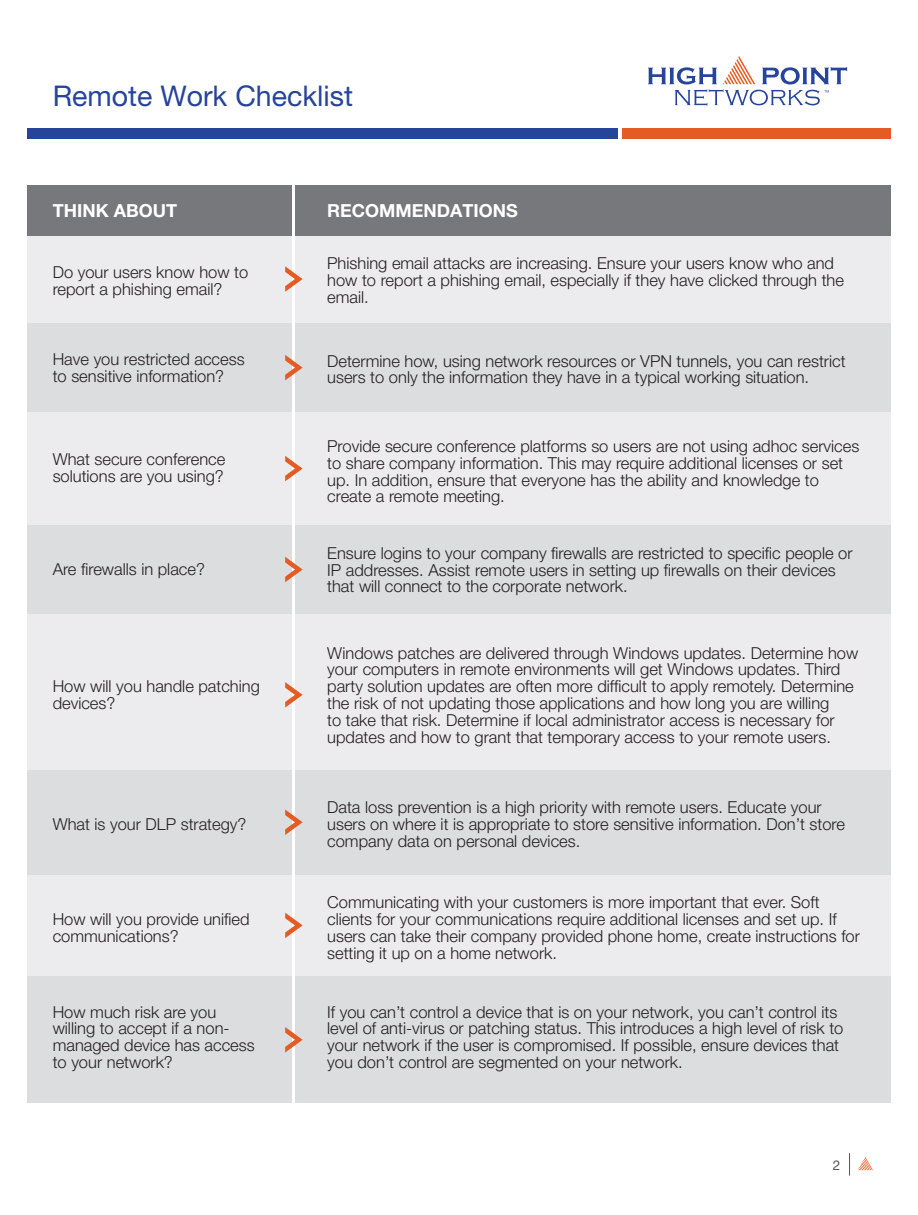
<style>
.page{position:relative;width:918px;height:1215px;background:#fff}
.page>*{position:absolute;margin:0;border:0;box-sizing:border-box;transform-origin:0 0}
.t1{font:28.5px "Helvetica Neue LT Pro";color:#27449b}
.t2{font:700 18px "Helvetica Neue LT Pro";color:#fff}
.t3{font:300 16.5px/16.8px "Helvetica Neue LT Pro";color:#231f20}
.t4{font:13.5px "Helvetica Neue LT Pro";color:#57585a}
</style>
<div class="page">
<svg style="left:648px;top:56px;width:199px;height:50px"></svg>
<div style="left:27px;top:128px;width:590px;height:11px;background:#27449b"></div>
<div style="left:622px;top:128px;width:269px;height:11px;background:#e55b24"></div>
<svg style="left:858px;top:1157px;width:15px;height:14px"></svg>
<svg style="left:849px;top:1153px;width:1px;height:23px"></svg>
<div style="left:27px;top:185px;width:864px;height:51px;background:#76787b"></div>
<div style="left:27px;top:236px;width:864px;height:88px;background:#ececee"></div>
<div style="left:27px;top:410px;width:864px;height:115px;background:#ececee"></div>
<div style="left:27px;top:610px;width:864px;height:163px;background:#ececee"></div>
<div style="left:27px;top:323px;width:864px;height:89px;background:#dcdddf"></div>
<div style="left:27px;top:525px;width:864px;height:89px;background:#dcdddf"></div>
<div style="left:27px;top:872px;width:864px;height:104px;background:#ececee"></div>
<div style="left:27px;top:770px;width:864px;height:104px;background:#dcdddf"></div>
<div style="left:27px;top:976px;width:864px;height:127px;background:#dcdddf"></div>
<hr style="left:293px;top:179px;width:2px;height:939px;background:#fff">
<svg style="left:285px;top:266px;width:18px;height:26px"></svg>
<svg style="left:285px;top:355px;width:18px;height:25px"></svg>
<svg style="left:285px;top:456px;width:18px;height:25px"></svg>
<svg style="left:285px;top:557px;width:18px;height:25px"></svg>
<svg style="left:285px;top:682px;width:18px;height:26px"></svg>
<svg style="left:285px;top:809px;width:18px;height:26px"></svg>
<svg style="left:285px;top:913px;width:18px;height:25px"></svg>
<svg style="left:285px;top:1027px;width:18px;height:26px"></svg>
<h1 class="t1" style="left:53px;top:79px;width:302px">Remote Work Checklist</h1>
<p class="t2" style="left:53px;top:199px;width:126px">THINK ABOUT</p>
<p class="t3" style="left:53px;top:263px;width:197px">Do your users know how to report a phishing email?</p>
<p class="t3" style="left:53px;top:350px;width:193px">Have you restricted access to sensitive information?</p>
<p class="t3" style="left:53px;top:450px;width:174px">What secure conference solutions are you using?</p>
<p class="t3" style="left:53px;top:561px;width:154px">Are firewalls in place?</p>
<p class="t3" style="left:53px;top:678px;width:209px">How will you handle patching devices?</p>
<p class="t3" style="left:53px;top:815px;width:195px">What is your DLP strategy?</p>
<p class="t3" style="left:53px;top:911px;width:198px">How will you provide unified communications?</p>
<p class="t3" style="left:53px;top:1003px;width:204px">How much risk are you willing to accept if a non&shy;managed device has access to your network?</p>
<p class="t2" style="left:327px;top:199px;width:192px">RECOMMENDATIONS</p>
<p class="t3" style="left:327px;top:255px;width:518px">Phishing email attacks are increasing. Ensure your users know who and how to report a phishing email, especially if they have clicked through the email.</p>
<p class="t3" style="left:327px;top:352px;width:520px">Determine how, using network resources or VPN tunnels, you can restrict users to only the information they have in a typical working situation.</p>
<p class="t3" style="left:327px;top:437px;width:534px">Provide secure conference platforms so users are not using adhoc services to share company information. This may require additional licenses or set up. In addition, ensure that everyone has the ability and knowledge to create a remote meeting.</p>
<p class="t3" style="left:327px;top:544px;width:527px">Ensure logins to your company firewalls are restricted to specific people or<br>IP addresses. Assist remote users in setting up firewalls on their devices that will connect to the corporate network.</p>
<p class="t3" style="left:327px;top:644px;width:533px">Windows patches are delivered through Windows updates. Determine how your computers in remote environments will get Windows updates. Third party solution updates are often more difficult to apply remotely. Determine the risk of not updating those applications and how long you are willing<br>to take that risk. Determine if local administrator access is necessary for updates and how to grant that temporary access to your remote users.</p>
<p class="t3" style="left:327px;top:799px;width:519px">Data loss prevention is a high priority with remote users. Educate your users on where it is appropriate to store sensitive information. Don’t store company data on personal devices.</p>
<p class="t3" style="left:327px;top:894px;width:534px">Communicating with your customers is more important that ever. Soft clients for your communications require additional licenses and set up. If users can take their company provided phone home, create instructions for setting it up on a home network.</p>
<p class="t3" style="left:327px;top:1003px;width:518px">If you can’t control a device that is on your network, you can’t control its level of anti-virus or patching status. This introduces a high level of risk to your network if the user is compromised. If possible, ensure devices that you don’t control are segmented on your network.</p>
<p class="t4" style="left:833px;top:1157px;width:9px">2</p>
</div>
